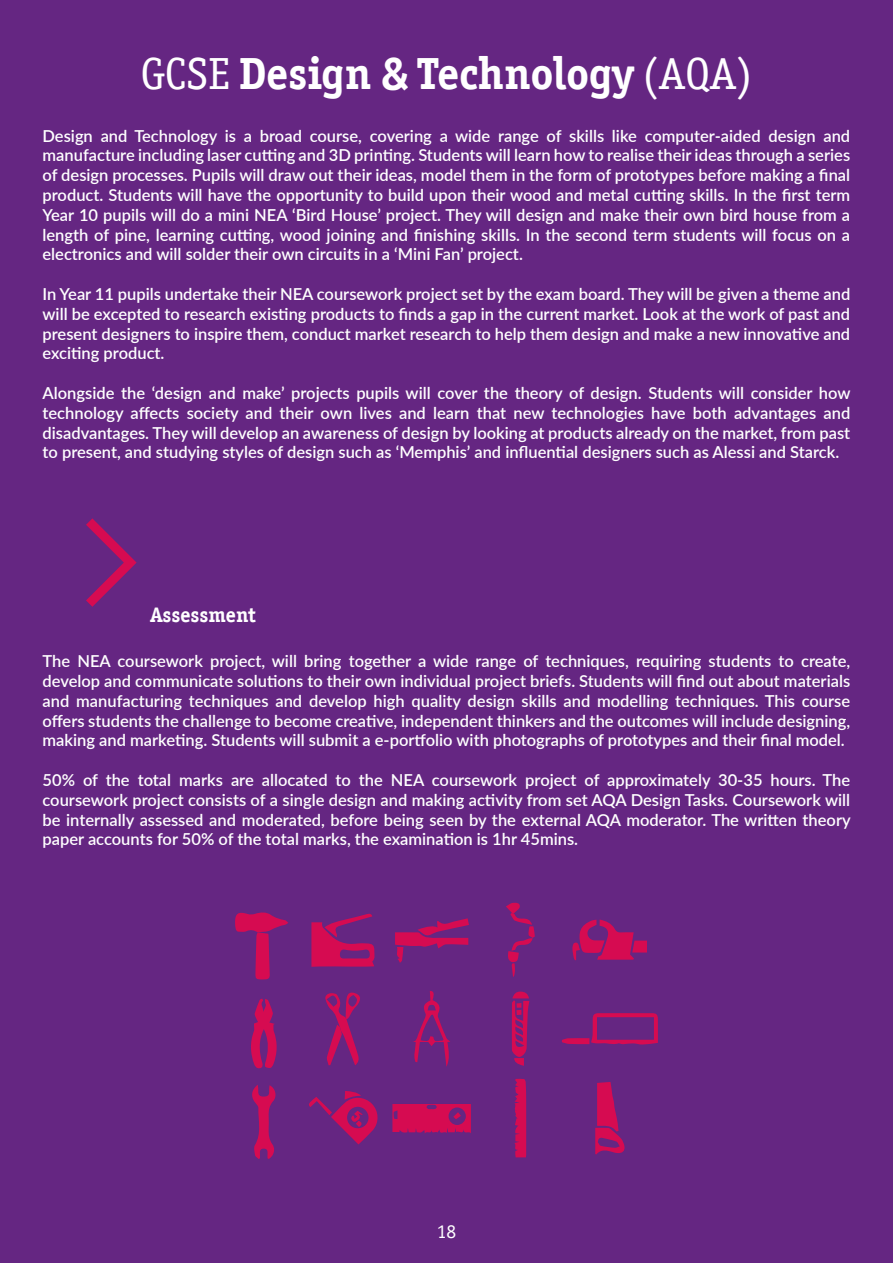
<style>
.page{position:relative;width:893px;height:1263px;background:#652682}
.page>*{position:absolute;margin:0;border:0;box-sizing:border-box;transform-origin:0 0}
.t1{font:700 45px "Officina Ser ITC";color:#fff}
.t2{font:700 21px "Officina Ser ITC";color:#fff}
.t3{font:19.5px "Officina Sans";color:#fff}
.t4{font:600 16.5px/19.8px "Lato";color:#fff;text-align:justify}
.s1{font-weight:400}
</style>
<div class="page">
<svg style="left:251px;top:998px;width:26px;height:71px"></svg>
<svg style="left:252px;top:1085px;width:24px;height:74px"></svg>
<svg style="left:514px;top:1079px;width:12px;height:78px"></svg>
<svg style="left:413px;top:991px;width:37px;height:76px"></svg>
<svg style="left:235px;top:912px;width:53px;height:67px"></svg>
<svg style="left:595px;top:1082px;width:30px;height:72px"></svg>
<svg style="left:311px;top:913px;width:64px;height:54px"></svg>
<svg style="left:325px;top:992px;width:35px;height:73px"></svg>
<svg style="left:562px;top:1013px;width:96px;height:32px"></svg>
<svg style="left:395px;top:918px;width:74px;height:45px"></svg>
<svg style="left:572px;top:919px;width:75px;height:41px"></svg>
<svg style="left:506px;top:902px;width:29px;height:75px"></svg>
<svg style="left:512px;top:991px;width:17px;height:75px"></svg>
<svg style="left:309px;top:1091px;width:69px;height:53px"></svg>
<svg style="left:392px;top:1104px;width:79px;height:30px;background:#c0105a"></svg>
<svg style="left:86px;top:518px;width:51px;height:89px"></svg>
<h1 class="t1" style="left:140px;top:46px;width:613px"><span class="s1">GCSE</span> Design &amp; Technology <span class="s1">(AQA)</span></h1>
<p class="t4" style="left:43px;top:125px;width:809px">Design and Technology is a broad course, covering a wide range of skills like computer-aided design and manufacture including laser cutting and 3D printing. Students will learn how to realise their ideas through a series of design processes. Pupils will draw out their ideas, model them in the form of prototypes before making a final product. Students will have the opportunity to build upon their wood and metal cutting skills. In the first term Year 10 pupils will do a mini NEA ‘Bird House’ project. They will design and make their own bird house from a length of pine, learning cutting, wood joining and finishing skills. In the second term students will focus on a electronics and will solder their own circuits in a ‘Mini Fan’ project.</p>
<p class="t4" style="left:43px;top:283px;width:809px">In Year 11 pupils undertake their NEA coursework project set by the exam board. They will be given a theme and will be excepted to research existing products to finds a gap in the current market. Look at the work of past and present designers to inspire them, conduct market research to help them design and make a new innovative and exciting product.</p>
<p class="t4" style="left:43px;top:382px;width:809px">Alongside the ‘design and make’ projects pupils will cover the theory of design. Students will consider how technology affects society and their own lives and learn that new technologies have both advantages and disadvantages. They will develop an awareness of design by looking at products already on the market, from past to present, and studying styles of design such as ‘Memphis’ and influential designers such as Alessi and Starck.</p>
<p class="t2" style="left:151px;top:602px;width:107px">Assessment</p>
<p class="t4" style="left:43px;top:651px;width:809px">The NEA coursework project, will bring together a wide range of techniques, requiring students to create, develop and communicate solutions to their own individual project briefs. Students will find out about materials and manufacturing techniques and develop high quality design skills and modelling techniques. This course offers students the challenge to become creative, independent thinkers and the outcomes will include designing, making and marketing. Students will submit a e-portfolio with photographs of prototypes and their final model.</p>
<p class="t4" style="left:43px;top:769px;width:810px">50% of the total marks are allocated to the NEA coursework project of approximately 30-35 hours. The coursework project consists of a single design and making activity from set AQA Design Tasks. Coursework will be internally assessed and moderated, before being seen by the external AQA moderator. The written theory paper accounts for 50% of the total marks, the examination is 1hr 45mins.</p>
<p class="t3" style="left:437px;top:1219px;width:21px">18</p>
</div>
